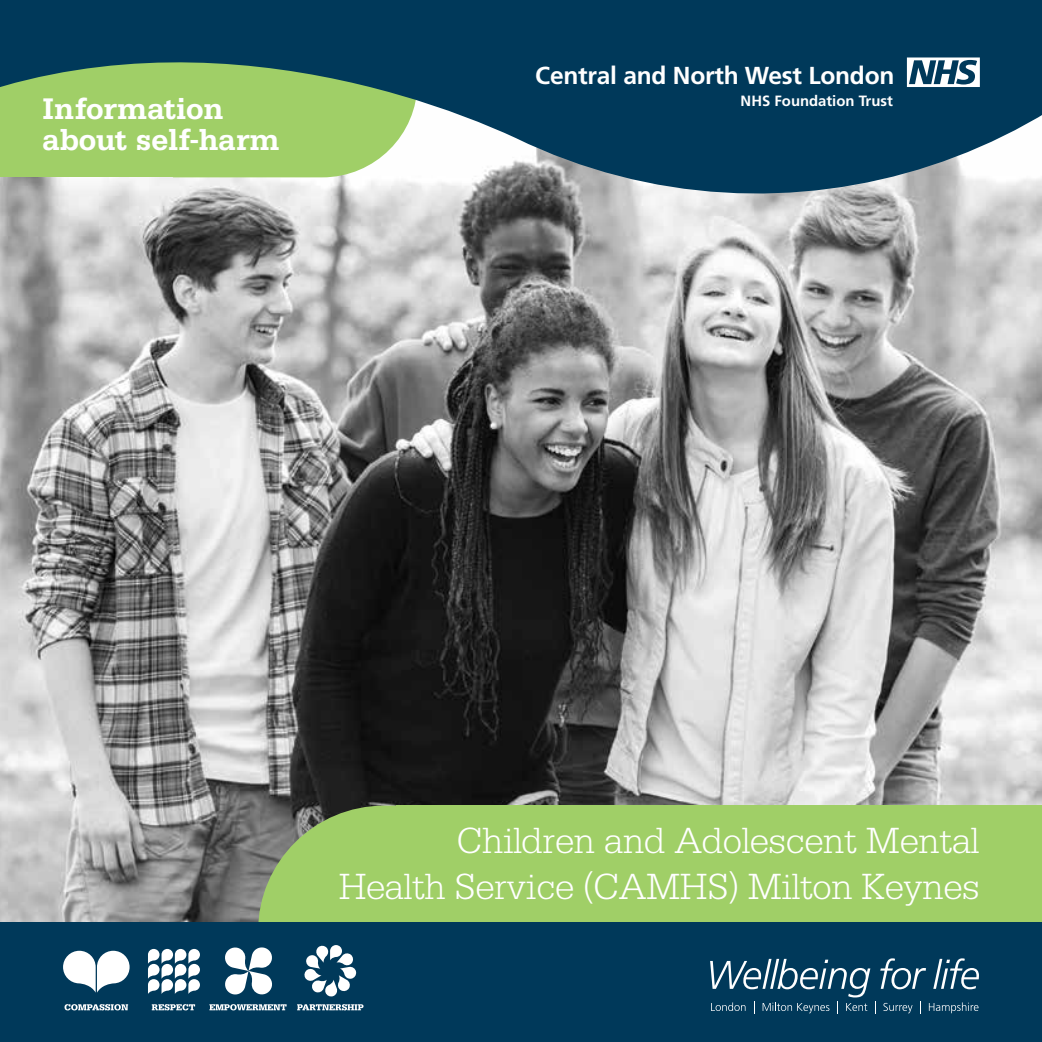
<style>
.page{position:relative;width:1042px;height:1042px;background:#fff}
.page>*{position:absolute;margin:0;border:0;box-sizing:border-box;transform-origin:0 0}
.t1{font:300 38.5px/46.2px "Serifa";letter-spacing:-.01em;color:#fff;text-align:right}
.t2{font:700 31.5px/31.5px "Serifa";letter-spacing:-.015em;color:#fff}
.t3{font:700 24.5px "Frutiger";letter-spacing:-.01em;color:#fff}
.t4{font:700 14.88px "Frutiger";color:#fff}
</style>
<div class="page">
<img style="left:0;top:268px;width:1042px;height:655px">
<svg style="left:258px;top:805px;width:139px;height:118px;background:#93b867"></svg>
<div style="left:397px;top:805px;width:645px;height:148px;background:#a0cf67"></div>
<svg style="left:0;top:0;width:1042px;height:268px;background:#5f8181"></svg>
<svg style="left:907px;top:57px;width:73px;height:30px"></svg>
<div style="left:0;top:923px;width:1042px;height:119px;background:#00395a"></div>
<svg style="left:710px;top:958px;width:269px;height:56px"></svg>
<svg style="left:65px;top:1004px;width:63px;height:6px"></svg>
<svg style="left:63px;top:951px;width:67px;height:41px"></svg>
<svg style="left:152px;top:1004px;width:43px;height:6px"></svg>
<svg style="left:148px;top:949px;width:52px;height:45px"></svg>
<svg style="left:209px;top:1004px;width:78px;height:6px"></svg>
<svg style="left:225px;top:947px;width:47px;height:48px"></svg>
<svg style="left:297px;top:1004px;width:66px;height:6px"></svg>
<svg style="left:304px;top:945px;width:53px;height:52px"></svg>
<p class="t2" style="left:42px;top:92px;width:239px">Information about self-harm</p>
<p class="t3" style="left:535px;top:62px;width:361px">Central and North West London</p>
<p class="t4" style="left:740px;top:92px;width:154px">NHS Foundation Trust</p>
<p class="t1" style="left:339px;top:817px;width:642px">Children and Adolescent Mental<br>Health Service (CAMHS) Milton Keynes</p>
</div>
